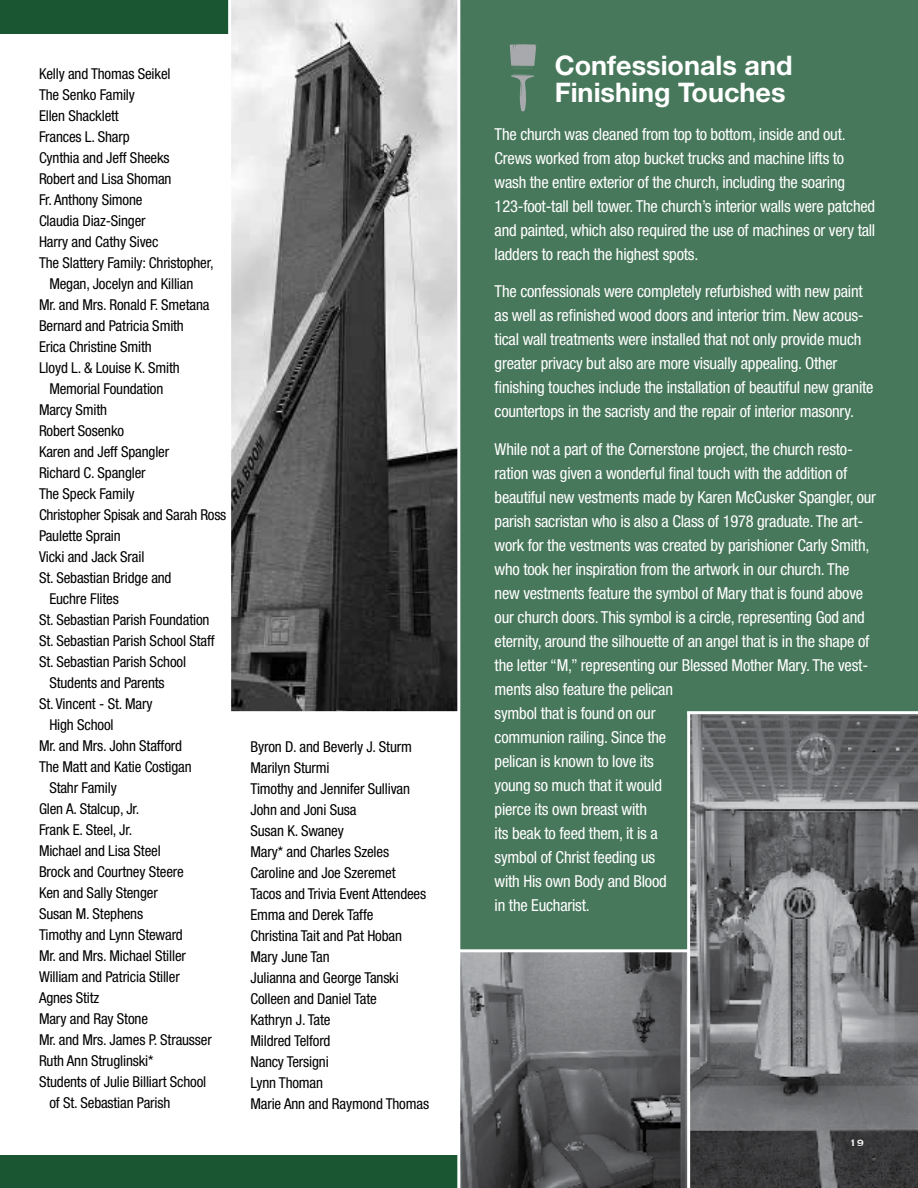
<style>
.page{position:relative;width:918px;height:1188px;background:#1a5632}
.page>*{position:absolute;margin:0;border:0;box-sizing:border-box;transform-origin:0 0}
.t1{font:700 27px/27px "Helvetica Neue";color:#fff}
.t2{font:condensed 16.5px/24px "Helvetica Neue";letter-spacing:-.015em;color:#fff}
.t3{font:condensed 15px/21px "Helvetica Neue";letter-spacing:-.01em;color:#000}
.t4{font:12px "Copperplate";color:#fff}
</style>
<div class="page">
<div style="left:0;top:34px;width:884px;height:1121px;background:#fff"></div>
<div style="left:459px;top:0;width:459px;height:1188px;background:#48785b"></div>
<svg style="left:510px;top:44px;width:26px;height:68px"></svg>
<img style="left:460px;top:952px;width:227px;height:236px">
<img style="left:231px;top:0;width:226px;height:711px">
<hr style="left:459px;top:949px;width:459px;height:3px;background:#fff">
<img style="left:690px;top:714px;width:228px;height:474px">
<hr style="left:687px;top:713px;width:3px;height:475px;background:#fff">
<hr style="left:687px;top:711px;width:231px;height:3px;background:#fff">
<hr style="left:228px;top:0;width:3px;height:724px;background:#fff">
<hr style="left:457px;top:0;width:3px;height:1188px;background:#fff">
<p class="t3" style="left:39px;top:63px;width:133px">Kelly and Thomas Seikel</p>
<p class="t3" style="left:39px;top:84px;width:97px">The Senko Family</p>
<p class="t3" style="left:39px;top:105px;width:81px">Ellen Shacklett</p>
<p class="t3" style="left:39px;top:126px;width:92px">Frances L. Sharp</p>
<p class="t3" style="left:39px;top:147px;width:132px">Cynthia and Jeff Sheeks</p>
<p class="t3" style="left:39px;top:168px;width:134px">Robert and Lisa Shoman</p>
<p class="t3" style="left:39px;top:189px;width:105px">Fr. Anthony Simone</p>
<p class="t3" style="left:39px;top:210px;width:108px">Claudia Diaz-Singer</p>
<p class="t3" style="left:39px;top:231px;width:121px">Harry and Cathy Sivec</p>
<p class="t3" style="left:39px;top:252px;width:176px">The Slattery Family: Christopher,</p>
<p class="t3" style="left:49px;top:273px;width:145px">Megan, Jocelyn and Killian</p>
<p class="t3" style="left:39px;top:294px;width:172px">Mr. and Mrs. Ronald F. Smetana</p>
<p class="t3" style="left:39px;top:315px;width:146px">Bernard and Patricia Smith</p>
<p class="t3" style="left:39px;top:336px;width:114px">Erica Christine Smith</p>
<p class="t3" style="left:39px;top:357px;width:142px">Lloyd L. &amp; Louise K. Smith</p>
<p class="t3" style="left:49px;top:378px;width:116px">Memorial Foundation</p>
<p class="t3" style="left:39px;top:399px;width:70px">Marcy Smith</p>
<p class="t3" style="left:39px;top:420px;width:87px">Robert Sosenko</p>
<p class="t3" style="left:39px;top:441px;width:132px">Karen and Jeff Spangler</p>
<p class="t3" style="left:39px;top:462px;width:108px">Richard C. Spangler</p>
<p class="t3" style="left:39px;top:483px;width:97px">The Speck Family</p>
<p class="t3" style="left:39px;top:504px;width:189px">Christopher Spisak and Sarah Ross</p>
<p class="t3" style="left:39px;top:525px;width:83px">Paulette Sprain</p>
<p class="t3" style="left:39px;top:546px;width:107px">Vicki and Jack Srail</p>
<p class="t3" style="left:39px;top:567px;width:134px">St. Sebastian Bridge and</p>
<p class="t3" style="left:49px;top:588px;width:71px">Euchre Flites</p>
<p class="t3" style="left:39px;top:609px;width:172px">St. Sebastian Parish Foundation</p>
<p class="t3" style="left:39px;top:630px;width:177px">St. Sebastian Parish School Staff</p>
<p class="t3" style="left:39px;top:651px;width:149px">St. Sebastian Parish School</p>
<p class="t3" style="left:49px;top:672px;width:117px">Students and Parents</p>
<p class="t3" style="left:39px;top:693px;width:115px">St. Vincent - St. Mary</p>
<p class="t3" style="left:49px;top:714px;width:66px">High School</p>
<p class="t3" style="left:39px;top:735px;width:145px">Mr. and Mrs. John Stafford</p>
<p class="t3" style="left:39px;top:756px;width:154px">The Matt and Katie Costigan</p>
<p class="t3" style="left:49px;top:777px;width:69px">Stahr Family</p>
<p class="t3" style="left:39px;top:798px;width:102px">Glen A. Stalcup, Jr.</p>
<p class="t3" style="left:39px;top:819px;width:95px">Frank E. Steel, Jr.</p>
<p class="t3" style="left:39px;top:840px;width:123px">Michael and Lisa Steel</p>
<p class="t3" style="left:39px;top:861px;width:146px">Brock and Courtney Steere</p>
<p class="t3" style="left:39px;top:882px;width:120px">Ken and Sally Stenger</p>
<p class="t3" style="left:39px;top:903px;width:106px">Susan M. Stephens</p>
<p class="t3" style="left:39px;top:924px;width:145px">Timothy and Lynn Steward</p>
<p class="t3" style="left:39px;top:945px;width:148px">Mr. and Mrs. Michael Stiller</p>
<p class="t3" style="left:39px;top:966px;width:142px">William and Patricia Stiller</p>
<p class="t3" style="left:39px;top:987px;width:62px">Agnes Stitz</p>
<p class="t3" style="left:39px;top:1008px;width:111px">Mary and Ray Stone</p>
<p class="t3" style="left:39px;top:1029px;width:174px">Mr. and Mrs. James P. Strausser</p>
<p class="t3" style="left:39px;top:1050px;width:116px">Ruth Ann Struglinski*</p>
<p class="t3" style="left:39px;top:1071px;width:169px">Students of Julie Billiart School</p>
<p class="t3" style="left:49px;top:1092px;width:123px">of St. Sebastian Parish</p>
<p class="t3" style="left:250px;top:736px;width:180px">Byron D. and Beverly J. Sturm<br>Marilyn Sturmi<br>Timothy and Jennifer Sullivan<br>John and Joni Susa<br>Susan K. Swaney<br>Mary* and Charles Szeles<br>Caroline and Joe Szeremet<br>Tacos and Trivia Event Attendees<br>Emma and Derek Taffe<br>Christina Tait and Pat Hoban<br>Mary June Tan<br>Julianna and George Tanski<br>Colleen and Daniel Tate<br>Kathryn J. Tate<br>Mildred Telford<br>Nancy Tersigni<br>Lynn Thoman<br>Marie Ann and Raymond Thomas</p>
<h1 class="t1" style="left:555px;top:51px;width:239px">Confessionals and<br>Finishing Touches</h1>
<p class="t2" style="left:495px;top:122px;width:382px">The church was cleaned from top to bottom, inside and out.<br>Crews worked from atop bucket trucks and machine lifts to wash the entire exterior of the church, including the soaring 123-foot-tall bell tower. The church’s interior walls were patched and painted, which also required the use of machines or very tall ladders to reach the highest spots.</p>
<p class="t2" style="left:495px;top:279px;width:380px">The confessionals were completely refurbished with new paint as well as refinished wood doors and interior trim. New acous&shy;tical wall treatments were installed that not only provide much greater privacy but also are more visually appealing. Other finishing touches include the installation of beautiful new granite countertops in the sacristy and the repair of interior masonry.</p>
<p class="t2" style="left:495px;top:437px;width:383px">While not a part of the Cornerstone project, the church resto&shy;ration was given a wonderful final touch with the addition of beautiful new vestments made by Karen McCusker Spangler, our parish sacristan who is also a Class of 1978 graduate. The art&shy;work for the vestments was created by parishioner Carly Smith, who took her inspiration from the artwork in our church. The new vestments feature the symbol of Mary that is found above our church doors. This symbol is a circle, representing God and eternity, around the silhouette of an angel that is in the shape of the letter “M,” representing our Blessed Mother Mary. The vest&shy;ments also feature the pelican<br>symbol that is found on our<br>communion railing. Since the<br>pelican is known to love its<br>young so much that it would<br>pierce its own breast with<br>its beak to feed them, it is a<br>symbol of Christ feeding us<br>with His own Body and Blood<br>in the Eucharist.</p>
<p class="t4" style="left:849px;top:1135px;width:16px">19</p>
</div>
